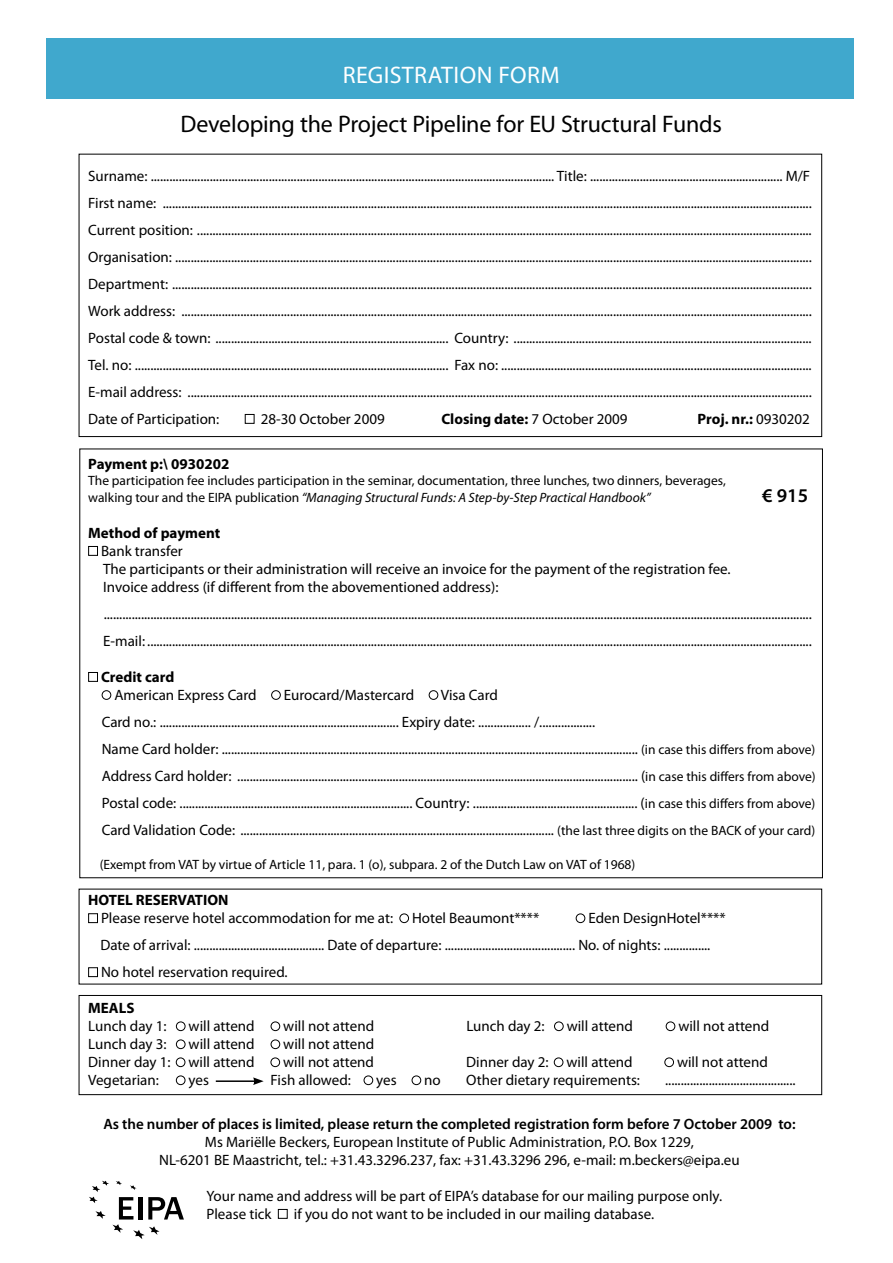
<style>
.page{position:relative;width:893px;height:1263px;background:#fff}
.page>*{position:absolute;margin:0;border:0;box-sizing:border-box;transform-origin:0 0}
.t1{font:24px "Myriad Pro";letter-spacing:-.01em;color:#000}
.t2{font:24px "Myriad Pro";letter-spacing:.015em;color:#fff}
.t3{font:600 19.5px "Myriad Pro";color:#000}
.t4{font:15px/27px "Myriad Pro";color:#000}
.t5{font:700 15px "Myriad Pro";color:#000}
.t6{font:600 15px "Myriad Pro";color:#000}
.t7{font:13.5px/16.5px "Myriad Pro";color:#000}
.s1{font-weight:400}
.s2{font-style:italic}
.s3{font-size:13.5px}
</style>
<div class="page">
<div style="left:79px;top:995px;width:743px;height:100px;border:1px solid #000"></div>
<div style="left:46px;top:38px;width:808px;height:61px;background:#40a8cd"></div>
<div style="left:245px;top:414px;width:9px;height:10px;border:1px solid #000"></div>
<div style="left:88px;top:546px;width:10px;height:10px;border:1px solid #000"></div>
<div style="left:88px;top:672px;width:10px;height:10px;border:1px solid #000"></div>
<div style="left:102px;top:690px;width:9px;height:10px;border:1px solid #000;border-radius:50%"></div>
<div style="left:271px;top:690px;width:10px;height:10px;border:1px solid #000;border-radius:50%"></div>
<div style="left:429px;top:690px;width:9px;height:10px;border:1px solid #000;border-radius:50%"></div>
<div style="left:88px;top:913px;width:10px;height:10px;border:1px solid #000"></div>
<div style="left:399px;top:913px;width:10px;height:10px;border:1px solid #000;border-radius:50%"></div>
<div style="left:576px;top:913px;width:9px;height:10px;border:1px solid #000;border-radius:50%"></div>
<div style="left:88px;top:967px;width:10px;height:10px;border:1px solid #000"></div>
<div style="left:176px;top:1021px;width:9px;height:10px;border:1px solid #000;border-radius:50%"></div>
<div style="left:271px;top:1021px;width:9px;height:10px;border:1px solid #000;border-radius:50%"></div>
<div style="left:554px;top:1021px;width:10px;height:10px;border:1px solid #000;border-radius:50%"></div>
<div style="left:666px;top:1021px;width:9px;height:10px;border:1px solid #000;border-radius:50%"></div>
<div style="left:176px;top:1039px;width:9px;height:10px;border:1px solid #000;border-radius:50%"></div>
<div style="left:271px;top:1039px;width:9px;height:10px;border:1px solid #000;border-radius:50%"></div>
<div style="left:176px;top:1057px;width:9px;height:10px;border:1px solid #000;border-radius:50%"></div>
<div style="left:271px;top:1057px;width:9px;height:10px;border:1px solid #000;border-radius:50%"></div>
<div style="left:554px;top:1057px;width:9px;height:10px;border:1px solid #000;border-radius:50%"></div>
<div style="left:664px;top:1057px;width:10px;height:10px;border:1px solid #000;border-radius:50%"></div>
<div style="left:176px;top:1075px;width:9px;height:10px;border:1px solid #000;border-radius:50%"></div>
<div style="left:364px;top:1075px;width:9px;height:10px;border:1px solid #000;border-radius:50%"></div>
<div style="left:412px;top:1075px;width:9px;height:10px;border:1px solid #000;border-radius:50%"></div>
<div style="left:278px;top:1209px;width:10px;height:10px;border:1px solid #000"></div>
<svg style="left:89px;top:1181px;width:95px;height:58px"></svg>
<hr style="left:216px;top:1080px;width:39px;height:2px;background:#000">
<svg style="left:253px;top:1077px;width:11px;height:8px"></svg>
<h1 class="t2" style="left:343px;top:60px;width:219px">REGISTRATION FORM</h1>
<h1 class="t1" style="left:181px;top:110px;width:543px">Developing the Project Pipeline for EU Structural Funds</h1>
<p class="t4" style="left:88px;top:162px;width:725px;text-align:justify">Surname: .................................................................................................................................. Title: .............................................................. M/F First name: .................................................................................................................................................................................................................<br>Current position: ......................................................................................................................................................................................................<br>Organisation: .............................................................................................................................................................................................................<br>Department: ..............................................................................................................................................................................................................<br>Work address: ...........................................................................................................................................................................................................<br>Postal code &amp; town: ........................................................................... Country: ................................................................................................<br>Tel. no: ..................................................................................................... Fax no: ....................................................................................................<br>E-mail address: .........................................................................................................................................................................................................<br>Date of Participation:</p>
<p class="t4" style="left:261px;top:405px;width:125px">28-30 October 2009</p>
<p class="t5" style="left:441px;top:409px;width:188px">Closing date: <span class="s1">7 October 2009</span></p>
<p class="t5" style="left:698px;top:409px;width:114px">Proj. nr.: <span class="s1">0930202</span></p>
<p class="t5" style="left:88px;top:454px;width:143px">Payment p:\ 0930202</p>
<p class="t7" style="left:88px;top:472px;width:639px">The participation fee includes participation in the seminar, documentation, three lunches, two dinners, beverages, walking tour and the EIPA publication <span class="s2">“Managing Structural Funds: A Step-by-Step Practical Handbook”</span></p>
<h2 class="t3" style="left:762px;top:483px;width:47px">€ 915</h2>
<p class="t5" style="left:88px;top:523px;width:133px">Method of payment</p>
<p class="t4" style="left:101px;top:541px;width:631px;line-height:18px">Bank transfer<br>The participants or their administration will receive an invoice for the payment of the registration fee.<br>Invoice address (if different from the abovementioned address):</p>
<p class="t4" style="left:103px;top:600px;width:710px">....................................................................................................................................................................................................................................<br>E-mail: ......................................................................................................................................................................................................................</p>
<p class="t5" style="left:101px;top:667px;width:75px">Credit card</p>
<p class="t4" style="left:114px;top:681px;width:144px">American Express Card</p>
<p class="t4" style="left:284px;top:681px;width:132px">Eurocard/Mastercard</p>
<p class="t4" style="left:102px;top:681px;width:715px;text-indent:339px">Visa Card<br>Card no.: ............................................................................. Expiry date: ................. /..................<br>Name Card holder: ...................................................................................................................................... <span class="s3">(in case this differs from above)<br></span>Address Card holder: ................................................................................................................................. (<span class="s3">in case this differs from above)<br></span>Postal code: ........................................................................... Country: ..................................................... (<span class="s3">in case this differs from above)<br></span>Card Validation Code: ..................................................................................................... <span class="s3">(the last three digits on the BACK of your card)</span></p>
<p class="t7" style="left:100px;top:856px;width:537px">(Exempt from VAT by virtue of Article 11, para. 1 (o), subpara. 2 of the Dutch Law on VAT of 1968)</p>
<p class="t5" style="left:88px;top:890px;width:142px">HOTEL RESERVATION</p>
<p class="t4" style="left:101px;top:904px;width:294px">Please reserve hotel accommodation for me at:</p>
<p class="t4" style="left:412px;top:904px;width:129px">Hotel Beaumont****</p>
<p class="t4" style="left:100px;top:904px;width:627px;text-indent:488px">Eden DesignHotel****<br>Date of arrival: .......................................... Date of departure: .......................................... No. of nights: ...............<br>No hotel reservation required.</p>
<p class="t5" style="left:88px;top:998px;width:48px">MEALS</p>
<p class="t4" style="left:88px;top:1012px;width:80px">Lunch day 1:</p>
<p class="t4" style="left:189px;top:1012px;width:68px">will attend</p>
<p class="t4" style="left:283px;top:1012px;width:92px">will not attend</p>
<p class="t4" style="left:466px;top:1012px;width:80px">Lunch day 2:</p>
<p class="t4" style="left:567px;top:1012px;width:68px">will attend</p>
<p class="t4" style="left:678px;top:1012px;width:92px">will not attend</p>
<p class="t4" style="left:88px;top:1030px;width:80px">Lunch day 3:</p>
<p class="t4" style="left:189px;top:1030px;width:68px">will attend</p>
<p class="t4" style="left:283px;top:1030px;width:92px">will not attend</p>
<p class="t4" style="left:88px;top:1048px;width:168px">Dinner day 1: will attend</p>
<p class="t4" style="left:283px;top:1048px;width:92px">will not attend</p>
<p class="t4" style="left:466px;top:1048px;width:168px">Dinner day 2: will attend</p>
<p class="t4" style="left:677px;top:1048px;width:92px">will not attend</p>
<p class="t4" style="left:88px;top:1066px;width:72px">Vegetarian:</p>
<p class="t4" style="left:189px;top:1066px;width:22px">yes</p>
<p class="t4" style="left:271px;top:1066px;width:82px">Fish allowed:</p>
<p class="t4" style="left:376px;top:1066px;width:22px">yes</p>
<p class="t4" style="left:424px;top:1066px;width:18px">no</p>
<p class="t4" style="left:466px;top:1066px;width:175px">Other dietary requirements:</p>
<p class="t4" style="left:665px;top:1066px;width:132px">..........................................</p>
<p class="t6" style="left:103px;top:1114px;width:694px">As the number of places is limited, please return the completed registration form before 7 October 2009 to:</p>
<p class="t4" style="left:159px;top:1132px;width:582px;line-height:18px;text-align:center">Ms Mariëlle Beckers, European Institute of Public Administration, P.O. Box 1229,<br>NL-6201 BE Maastricht, tel.: +31.43.3296.237, fax: +31.43.3296 296, e-mail: m.beckers@eipa.eu</p>
<p class="t4" style="left:207px;top:1186px;width:517px;line-height:18px">Your name and address will be part of EIPA’s database for our mailing purpose only.<br>Please tick</p>
<p class="t4" style="left:294px;top:1200px;width:362px">if you do not want to be included in our mailing database.</p>
</div>
